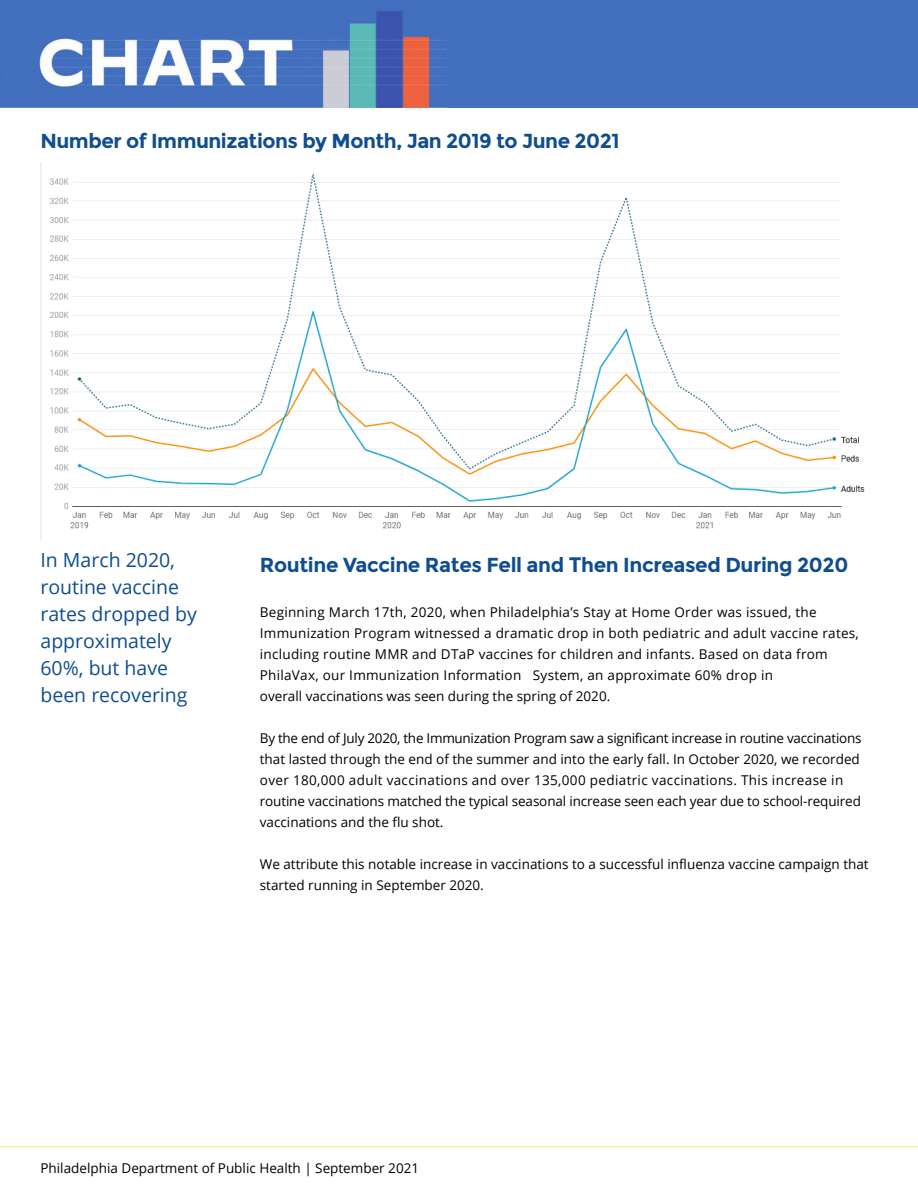
<style>
.page{position:relative;width:918px;height:1188px;background:#fff}
.page>*{position:absolute;margin:0;border:0;box-sizing:border-box;transform-origin:0 0}
.t1{font:700 20.25px "Montserrat";letter-spacing:-.02em;color:#0f4d90}
.t2{font:19.5px/27px "Open Sans";color:#0f4d90}
.t3{font:13.5px/21px "Open Sans";color:#000}
.t4{font:13.5px/21px "Open Sans";letter-spacing:.02em;color:#000}
.s1{font-size:21px}
</style>
<div class="page">
<div style="left:0;top:0;width:918px;height:108px;background:#4270be"></div>
<img style="left:0;top:11px;width:446px;height:97px">
<img style="left:40px;top:162px;width:825px;height:378px">
<hr style="left:0;top:1146px;width:918px;height:2px;background:#ffefa2">
<h1 class="t1" style="left:40px;top:129px;width:581px">Number of Immunizations by Month, Jan 2019 to June 2021</h1>
<h2 class="t2" style="left:40px;top:546px;width:158px">In March 2020, routine vaccine rates dropped by approximately<br>60%, but have been recovering</h2>
<h1 class="t1" style="left:260px;top:553px;width:590px">Routine Vaccine Rates Fell and <span class="s1">T</span>hen Increased During 2020</h1>
<p class="t4" style="left:260px;top:601px;width:601px">Beginning March 17th, 2020, when Philadelphia’s Stay at Home Order was issued, the Immunization Program witnessed a dramatic drop in both pediatric and adult vaccine rates, including routine MMR and DTaP vaccines for children and infants. Based on data from PhilaVax, our Immunization Information System, an approximate 60% drop in<br>overall vaccinations was seen during the spring of 2020.</p>
<p class="t3" style="left:260px;top:727px;width:603px">By the end of July 2020, the Immunization Program saw a significant increase in routine vaccinations that lasted through the end of the summer and into the early fall. In October 2020, we recorded over 180,000 adult vaccinations and over 135,000 pediatric vaccinations. This increase in routine vaccinations matched the typical seasonal increase seen each year due to school-required vaccinations and the flu shot.</p>
<p class="t3" style="left:260px;top:853px;width:610px">We attribute this notable increase in vaccinations to a successful influenza vaccine campaign that started running in September 2020.</p>
<p class="t3" style="left:40px;top:1157px;width:380px">Philadelphia Department of Public Health | September 2021</p>
</div>
